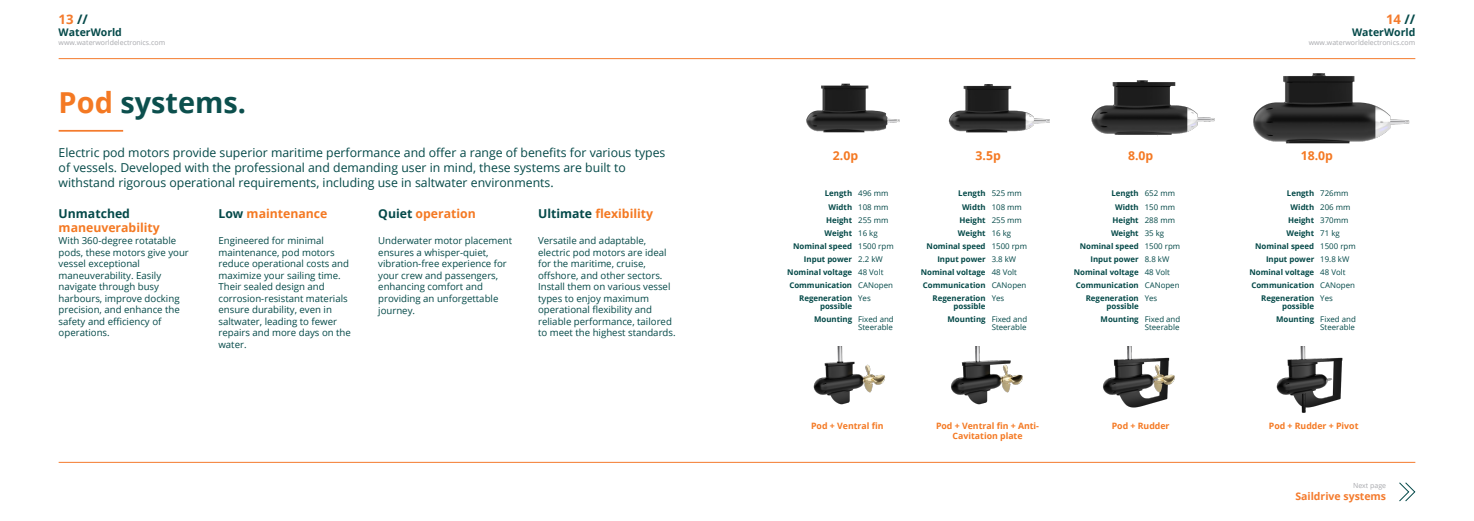
<style>
.page{position:relative;width:1474px;height:521px;background:#fff}
.page>*{position:absolute;margin:0;border:0;box-sizing:border-box;transform-origin:0 0}
.t1{font:700 28.88px "Open Sans";color:#0c4f4d}
.t2{font:700 13.12px "Open Sans";color:#f47b2d}
.t3{font:12.25px/14.7px "Open Sans";color:#044948}
.t4{font:700 12.25px/14.7px "Open Sans";color:#f47923}
.t5{font:700 10.5px "Open Sans";color:#044949}
.t6{font:700 10.5px "Open Sans";color:#f47b2d}
.Uitgelijnd{font:9.62px/11.5px "Open Sans";color:#044948}
.t7{font:700 8.75px "Open Sans";color:#f47923}
.t8{font:700 7.88px/7.9px "Open Sans";color:#044948;text-align:right}
.t9{font:7.88px "Open Sans";color:#044949}
.t10{font:7.88px "Open Sans";color:#044948}
.t11{font:7px "Open Sans";color:#a8a9ad}
.s1{color:#044949}
.s2{color:#f47923}
</style>
<div class="page">
<img style="left:1326px;top:58px;width:90px;height:86px">
<hr style="left:59px;top:130px;width:64px;height:2px;background:#f47b2d">
<img style="left:710px;top:59px;width:147px;height:74px">
<img style="left:857px;top:59px;width:153px;height:74px">
<img style="left:1010px;top:59px;width:316px;height:85px">
<img style="left:813px;top:346px;width:72px;height:59px">
<hr style="left:59px;top:58px;width:678px;height:1px;background:#f47b2d">
<hr style="left:59px;top:462px;width:678px;height:1px;background:#f47b2d">
<hr style="left:737px;top:58px;width:678px;height:1px;background:#f47b2d">
<hr style="left:737px;top:462px;width:678px;height:1px;background:#f47b2d">
<img style="left:951px;top:346px;width:72px;height:59px">
<img style="left:1103px;top:346px;width:72px;height:62px">
<img style="left:1276px;top:346px;width:67px;height:67px">
<svg style="left:1399px;top:482px;width:16px;height:20px"></svg>
<h2 class="t2" style="left:59px;top:10px;width:31px">13 <span class="s1">//</span></h2>
<p class="t5" style="left:59px;top:25px;width:65px">WaterWorld</p>
<p class="t11" style="left:59px;top:37px;width:108px">www.waterworldelectronics.com</p>
<p class="t1" style="left:59px;top:82px;width:189px"><span class="s2">Pod</span> systems.</p>
<p class="t3" style="left:59px;top:145px;width:608px">Electric pod motors provide superior maritime performance and offer a range of benefits for various types of vessels. Developed with the professional and demanding user in mind, these systems are built to withstand rigorous operational requirements, including use in saltwater environments.</p>
<p class="t4" style="left:59px;top:206px;width:103px"><span class="s1">Unmatched </span>maneuverability</p>
<p class="Uitgelijnd" style="left:59px;top:234px;width:132px">With 360-degree rotatable pods, these motors give your vessel exceptional maneuverability. Easily navigate through busy harbours, improve docking precision, and enhance the safety and efficiency of operations.</p>
<p class="t4" style="left:538px;top:206px;width:117px"><span class="s1">Ultimate</span> flexibility</p>
<p class="Uitgelijnd" style="left:538px;top:234px;width:139px">Versatile and adaptable, electric pod motors are ideal for the maritime, cruise, offshore, and other sectors.<br>Install them on various vessel types to enjoy maximum operational flexibility and reliable performance, tailored to meet the highest standards.</p>
<p class="t4" style="left:218px;top:206px;width:110px"><span class="s1">Low</span> maintenance</p>
<p class="Uitgelijnd" style="left:218px;top:234px;width:134px">Engineered for minimal maintenance, pod motors reduce operational costs and maximize your sailing time.<br>Their sealed design and corrosion-resistant materials ensure durability, even in saltwater, leading to fewer repairs and more days on the water.</p>
<p class="t4" style="left:378px;top:206px;width:99px"><span class="s1">Quiet</span> operation</p>
<p class="Uitgelijnd" style="left:378px;top:235px;width:135px">Underwater motor placement ensures a whisper-quiet, vibration-free experience for your crew and passengers, enhancing comfort and providing an unforgettable journey.</p>
<p class="t4" style="left:833px;top:148px;width:27px">2.0p</p>
<p class="t4" style="left:975px;top:148px;width:27px">3.5p</p>
<p class="t4" style="left:1128px;top:148px;width:27px">8.0p</p>
<p class="t8" style="left:824px;top:189px;width:29px">Length</p>
<p class="t8" style="left:828px;top:203px;width:25px">Width</p>
<p class="t8" style="left:826px;top:216px;width:28px">Height</p>
<p class="t8" style="left:824px;top:229px;width:29px">Weight</p>
<p class="t8" style="left:793px;top:242px;width:60px">Nominal speed</p>
<p class="t8" style="left:804px;top:255px;width:50px">Input power</p>
<p class="t8" style="left:787px;top:268px;width:66px">Nominal voltage</p>
<p class="t8" style="left:789px;top:281px;width:64px">Communication</p>
<p class="t8" style="left:799px;top:294px;width:54px">Regeneration possible</p>
<p class="t8" style="left:814px;top:315px;width:40px">Mounting</p>
<p class="t9" style="left:858px;top:188px;width:32px">496 mm</p>
<p class="t9" style="left:858px;top:201px;width:32px">108 mm</p>
<p class="t9" style="left:858px;top:214px;width:32px">255 mm</p>
<p class="t9" style="left:858px;top:228px;width:21px">16 kg</p>
<p class="t9" style="left:858px;top:241px;width:37px">1500 rpm</p>
<p class="t9" style="left:858px;top:254px;width:26px">2.2 kW</p>
<p class="t9" style="left:858px;top:267px;width:27px">48 Volt</p>
<p class="t9" style="left:858px;top:280px;width:36px">CANopen</p>
<p class="t9" style="left:858px;top:293px;width:14px">Yes</p>
<p class="t9" style="left:858px;top:314px;width:37px">Fixed and</p>
<p class="t9" style="left:858px;top:322px;width:36px">Steerable</p>
<p class="t8" style="left:958px;top:189px;width:29px">Length</p>
<p class="t8" style="left:962px;top:203px;width:25px">Width</p>
<p class="t8" style="left:959px;top:216px;width:28px">Height</p>
<p class="t8" style="left:957px;top:229px;width:29px">Weight</p>
<p class="t8" style="left:926px;top:242px;width:60px">Nominal speed</p>
<p class="t8" style="left:937px;top:255px;width:50px">Input power</p>
<p class="t8" style="left:920px;top:268px;width:66px">Nominal voltage</p>
<p class="t8" style="left:922px;top:281px;width:64px">Communication</p>
<p class="t8" style="left:932px;top:294px;width:54px">Regeneration possible</p>
<p class="t8" style="left:947px;top:315px;width:40px">Mounting</p>
<p class="t10" style="left:991px;top:188px;width:32px">525 mm</p>
<p class="t10" style="left:991px;top:201px;width:32px">108 mm</p>
<p class="t10" style="left:991px;top:214px;width:32px">255 mm</p>
<p class="t10" style="left:991px;top:228px;width:21px">16 kg</p>
<p class="t10" style="left:991px;top:241px;width:37px">1500 rpm</p>
<p class="t9" style="left:991px;top:254px;width:26px">3.8 kW</p>
<p class="t9" style="left:991px;top:267px;width:27px">48 Volt</p>
<p class="t9" style="left:991px;top:280px;width:36px">CANopen</p>
<p class="t9" style="left:991px;top:293px;width:14px">Yes</p>
<p class="t9" style="left:991px;top:314px;width:37px">Fixed and</p>
<p class="t9" style="left:991px;top:322px;width:36px">Steerable</p>
<p class="t8" style="left:1111px;top:189px;width:29px">Length</p>
<p class="t8" style="left:1115px;top:203px;width:25px">Width</p>
<p class="t8" style="left:1112px;top:216px;width:28px">Height</p>
<p class="t8" style="left:1110px;top:229px;width:29px">Weight</p>
<p class="t8" style="left:1079px;top:242px;width:60px">Nominal speed</p>
<p class="t8" style="left:1090px;top:255px;width:50px">Input power</p>
<p class="t8" style="left:1073px;top:268px;width:66px">Nominal voltage</p>
<p class="t8" style="left:1075px;top:281px;width:64px">Communication</p>
<p class="t8" style="left:1085px;top:294px;width:54px">Regeneration possible</p>
<p class="t8" style="left:1100px;top:315px;width:40px">Mounting</p>
<p class="t10" style="left:1144px;top:188px;width:32px">652 mm</p>
<p class="t10" style="left:1144px;top:201px;width:32px">150 mm</p>
<p class="t10" style="left:1144px;top:214px;width:32px">288 mm</p>
<p class="t10" style="left:1144px;top:228px;width:21px">35 kg</p>
<p class="t10" style="left:1144px;top:241px;width:37px">1500 rpm</p>
<p class="t9" style="left:1144px;top:254px;width:26px">8.8 kW</p>
<p class="t9" style="left:1144px;top:267px;width:27px">48 Volt</p>
<p class="t9" style="left:1144px;top:280px;width:36px">CANopen</p>
<p class="t9" style="left:1144px;top:293px;width:14px">Yes</p>
<p class="t9" style="left:1144px;top:314px;width:37px">Fixed and</p>
<p class="t9" style="left:1144px;top:322px;width:36px">Steerable</p>
<h2 class="t2" style="left:1385px;top:10px;width:31px">14 <span class="s1">//</span></h2>
<p class="t5" style="left:1351px;top:25px;width:65px">WaterWorld</p>
<p class="t11" style="left:1308px;top:37px;width:108px">www.waterworldelectronics.com</p>
<p class="t4" style="left:1300px;top:148px;width:34px">18.0p</p>
<p class="t8" style="left:1286px;top:189px;width:29px">Length</p>
<p class="t8" style="left:1290px;top:203px;width:25px">Width</p>
<p class="t8" style="left:1288px;top:216px;width:28px">Height</p>
<p class="t8" style="left:1286px;top:229px;width:29px">Weight</p>
<p class="t8" style="left:1255px;top:242px;width:60px">Nominal speed</p>
<p class="t8" style="left:1265px;top:255px;width:50px">Input power</p>
<p class="t8" style="left:1249px;top:268px;width:66px">Nominal voltage</p>
<p class="t8" style="left:1251px;top:281px;width:64px">Communication</p>
<p class="t8" style="left:1261px;top:294px;width:54px">Regeneration possible</p>
<p class="t8" style="left:1276px;top:315px;width:40px">Mounting</p>
<p class="t10" style="left:1320px;top:188px;width:30px">726mm</p>
<p class="t10" style="left:1320px;top:201px;width:32px">206 mm</p>
<p class="t10" style="left:1320px;top:214px;width:30px">370mm</p>
<p class="t10" style="left:1320px;top:228px;width:21px">71 kg</p>
<p class="t10" style="left:1320px;top:241px;width:37px">1500 rpm</p>
<p class="t9" style="left:1320px;top:254px;width:31px">19.8 kW</p>
<p class="t9" style="left:1320px;top:267px;width:27px">48 Volt</p>
<p class="t9" style="left:1320px;top:280px;width:36px">CANopen</p>
<p class="t9" style="left:1320px;top:293px;width:14px">Yes</p>
<p class="t9" style="left:1320px;top:314px;width:37px">Fixed and</p>
<p class="t9" style="left:1320px;top:322px;width:36px">Steerable</p>
<p class="t7" style="left:811px;top:419px;width:74px">Pod + Ventral fin</p>
<p class="t7" style="left:1111px;top:419px;width:59px">Pod + Rudder</p>
<p class="t7" style="left:936px;top:419px;width:105px">Pod + Ventral fin + Anti-</p>
<p class="t7" style="left:1268px;top:419px;width:91px">Pod + Rudder + Pivot</p>
<p class="t7" style="left:952px;top:430px;width:71px">Cavitation plate</p>
<p class="t11" style="left:1352px;top:480px;width:35px">Next page</p>
<p class="t6" style="left:1295px;top:489px;width:92px">Saildrive systems</p>
</div>
